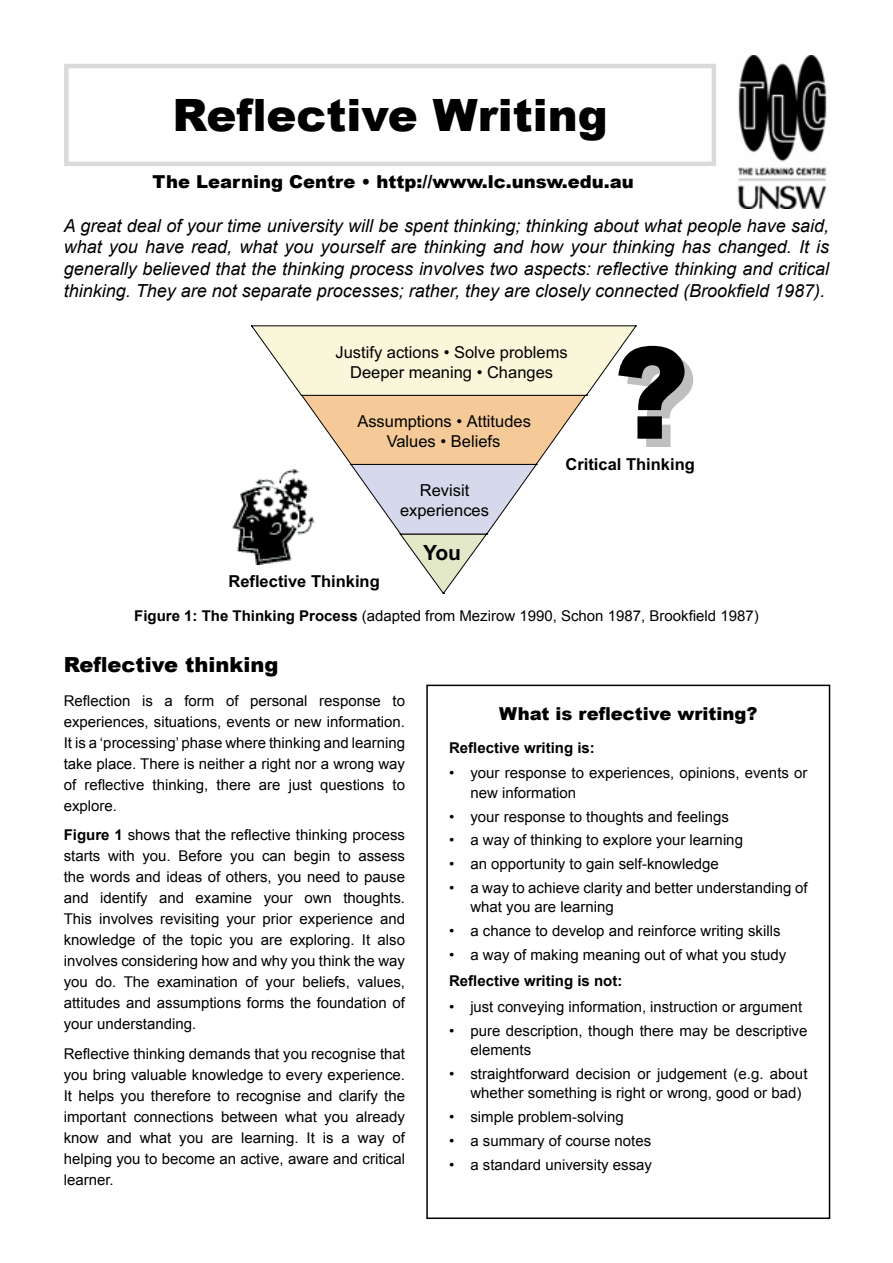
<style>
.page{position:relative;width:893px;height:1263px;background:#fff}
.page>*{position:absolute;margin:0;border:0;box-sizing:border-box;transform-origin:0 0}
.t1{font:900 127.5px "Arial";color:#bfbfbf;scale:.96 1}
.t2{font:900 44.55px "Arial";color:#000}
.t3{font:700 21px "Arial";color:#000}
.t4{font:900 20.85px "Arial";color:#000}
.t5{font:italic 18px/21.6px "Arial";color:#000;text-align:justify}
.t6{font:900 17.85px "Arial";color:#000}
.t7{font:16.5px/19.8px "Arial";color:#000;text-align:center}
.t8{font:700 16.5px "Arial";color:#000}
.t9{font:14.85px/21px "Arial";color:#000}
.t10{font:700 14.85px "Arial";color:#000}
.s1{font-weight:700}
</style>
<div class="page">
<div style="left:64px;top:64px;width:652px;height:102px;border:4px solid #d9dadb"></div>
<img style="left:737px;top:56px;width:90px;height:152px">
<div style="left:426px;top:685px;width:404px;height:534px;border:2px solid #000"></div>
<img style="left:232px;top:489px;width:19px;height:65px">
<svg style="left:251px;top:325px;width:386px;height:269px"></svg>
<h2 class="t2" style="left:172px;top:83px;width:437px">Reflective Writing</h2>
<p class="t6" style="left:153px;top:169px;width:483px">The Learning Centre • http://www.lc.unsw.edu.au</p>
<p class="t5" style="left:64px;top:215px;width:767px">A great deal of your time university will be spent thinking; thinking about what people have said, what you have read, what you yourself are thinking and how your thinking has changed. It is generally believed that the thinking process involves two aspects: reflective thinking and critical thinking. They are not separate processes; rather, they are closely connected (Brookfield 1987).</p>
<p class="t7" style="left:335px;top:342px;width:234px">Justify actions • Solve problems<br>Deeper meaning • Changes</p>
<p class="t7" style="left:357px;top:411px;width:175px">Assumptions • Attitudes<br>Values • Beliefs</p>
<h1 class="t1" style="left:623px;top:331px;width:80px">?</h1>
<p class="t8" style="left:228px;top:572px;width:153px">Reflective Thinking</p>
<p class="t7" style="left:400px;top:480px;width:90px">Revisit experiences</p>
<h3 class="t3" style="left:423px;top:541px;width:40px">You</h3>
<p class="t8" style="left:566px;top:455px;width:131px">Critical Thinking</p>
<p class="t9" style="left:134px;top:606px;width:626px"><span class="s1">Figure 1: The Thinking Process</span> (adapted from Mezirow 1990, Schon 1987, Brookfield 1987)</p>
<h3 class="t4" style="left:64px;top:649px;width:216px">Reflective thinking</h3>
<p class="t9" style="left:64px;top:690px;width:343px;text-align:justify">Reflection is a form of personal response to experiences, situations, events or new information.<br>It is a ‘processing’ phase where thinking and learning take place. There is neither a right nor a wrong way of reflective thinking, there are just questions to explore.</p>
<p class="t9" style="left:64px;top:825px;width:343px;text-align:justify"><span class="s1">Figure 1</span> shows that the reflective thinking process starts with you. Before you can begin to assess the words and ideas of others, you need to pause and identify and examine your own thoughts.<br>This involves revisiting your prior experience and knowledge of the topic you are exploring. It also involves considering how and why you think the way you do. The examination of your beliefs, values, attitudes and assumptions forms the foundation of your understanding.</p>
<p class="t9" style="left:64px;top:1043px;width:343px;text-align:justify">Reflective thinking demands that you recognise that you bring valuable knowledge to every experience.<br>It helps you therefore to recognise and clarify the important connections between what you already know and what you are learning. It is a way of helping you to become an active, aware and critical learner.</p>
<p class="t6" style="left:499px;top:701px;width:260px">What is reflective writing?</p>
<p class="t10" style="left:449px;top:737px;width:147px">Reflective writing is:</p>
<p class="t9" style="left:470px;top:764px;width:339px;line-height:19.5px;text-indent:-21px">• your response to experiences, opinions, events or new information</p>
<p class="t9" style="left:449px;top:806px;width:281px">• your response to thoughts and feelings</p>
<p class="t9" style="left:449px;top:830px;width:295px">• a way of thinking to explore your learning</p>
<p class="t9" style="left:449px;top:854px;width:271px">• an opportunity to gain self-knowledge</p>
<p class="t9" style="left:470px;top:878px;width:339px;line-height:19.5px;text-indent:-21px">• a way to achieve clarity and better understanding of what you are learning</p>
<p class="t9" style="left:449px;top:921px;width:333px">• a chance to develop and reinforce writing skills</p>
<p class="t9" style="left:449px;top:944px;width:339px">• a way of making meaning out of what you study</p>
<p class="t10" style="left:449px;top:971px;width:175px">Reflective writing is not:</p>
<p class="t9" style="left:449px;top:996px;width:355px">• just conveying information, instruction or argument</p>
<p class="t9" style="left:470px;top:1021px;width:339px;line-height:19.5px;text-indent:-21px">• pure description, though there may be descriptive elements</p>
<p class="t9" style="left:470px;top:1064px;width:339px;line-height:19.5px;text-indent:-21px">• straightforward decision or judgement (e.g. about whether something is right or wrong, good or bad)</p>
<p class="t9" style="left:449px;top:1106px;width:176px">• simple problem-solving</p>
<p class="t9" style="left:449px;top:1130px;width:204px">• a summary of course notes</p>
<p class="t9" style="left:449px;top:1154px;width:205px">• a standard university essay</p>
</div>
